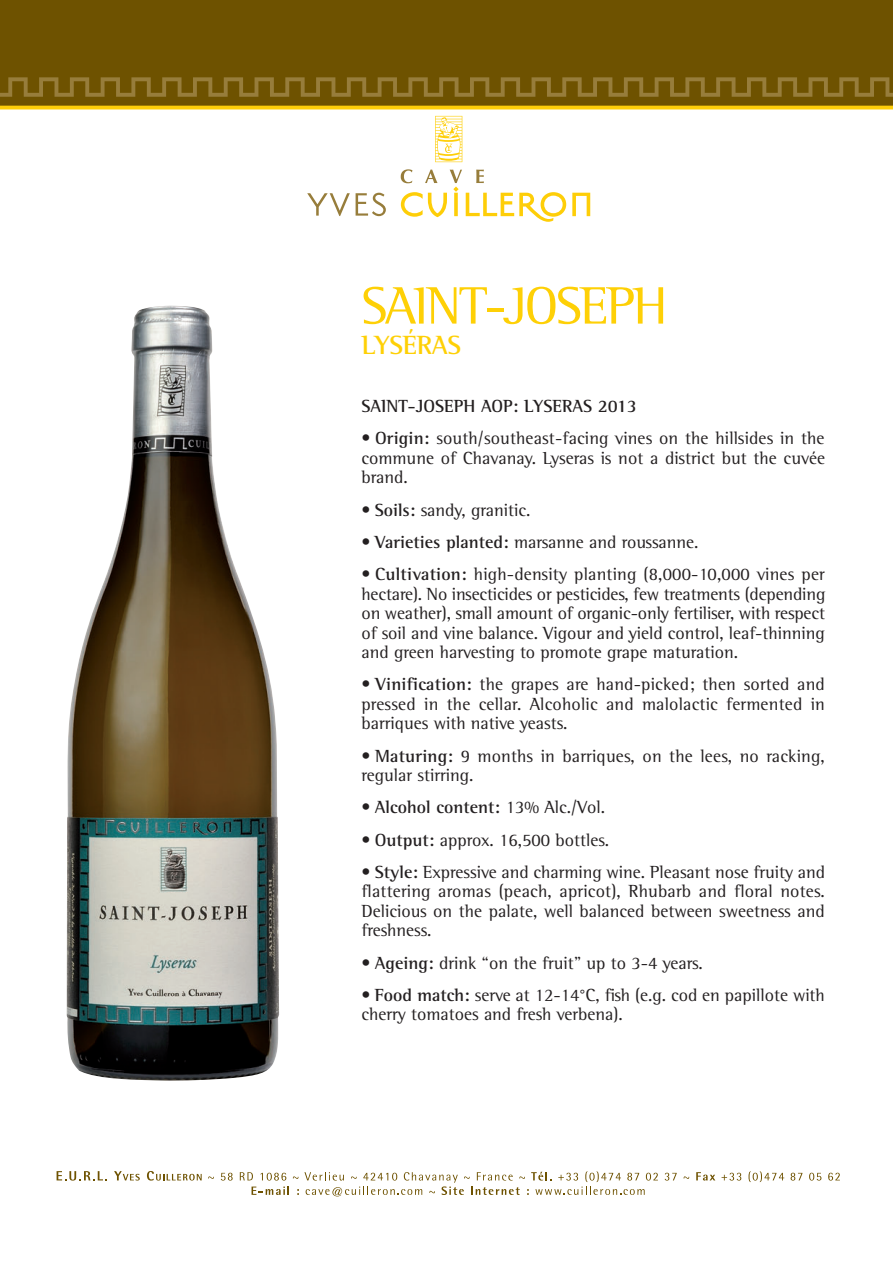
<style>
.page{position:relative;width:893px;height:1263px;background:#fff}
.page>*{position:absolute;margin:0;border:0;box-sizing:border-box;transform-origin:0 0}
.t1{font:54px "AT Rotis Semi Serif";letter-spacing:-.045em;color:#fed006}
.t2{font:700 27px "AT Rotis Semi Serif";letter-spacing:-.015em;color:#fed006}
.t3{font:18px/19.5px "AT Rotis Semi Serif";color:#231f20;text-align:justify}
.t4{font:700 18px "AT Rotis Semi Serif";color:#231f20}
.s1{font-weight:700}
.s2{font-weight:400}
</style>
<div class="page">
<div style="left:0;top:0;width:893px;height:106px;background:#6e5200"></div>
<hr style="left:0;top:106px;width:893px;height:3px;background:#fece08">
<svg style="left:0;top:77px;width:893px;height:20px"></svg>
<svg style="left:57px;top:1171px;width:50px;height:9px"></svg>
<svg style="left:114px;top:1171px;width:26px;height:9px"></svg>
<svg style="left:147px;top:1171px;width:55px;height:9px"></svg>
<svg style="left:208px;top:1176px;width:6px;height:3px"></svg>
<svg style="left:221px;top:1173px;width:12px;height:7px"></svg>
<svg style="left:665px;top:1173px;width:12px;height:7px"></svg>
<svg style="left:684px;top:1176px;width:5px;height:3px"></svg>
<svg style="left:696px;top:1172px;width:19px;height:8px"></svg>
<svg style="left:721px;top:1173px;width:20px;height:7px"></svg>
<svg style="left:749px;top:1171px;width:35px;height:11px"></svg>
<svg style="left:791px;top:1173px;width:11px;height:7px"></svg>
<svg style="left:809px;top:1173px;width:12px;height:7px"></svg>
<svg style="left:828px;top:1173px;width:12px;height:7px"></svg>
<svg style="left:240px;top:1171px;width:418px;height:25px"></svg>
<svg style="left:435px;top:116px;width:27px;height:46px"></svg>
<svg style="left:307px;top:193px;width:43px;height:23px"></svg>
<svg style="left:356px;top:193px;width:30px;height:23px"></svg>
<svg style="left:572px;top:193px;width:18px;height:23px"></svg>
<svg style="left:401px;top:169px;width:165px;height:53px"></svg>
<img style="left:67px;top:306px;width:212px;height:775px">
<h1 class="t1" style="left:361px;top:287px;width:308px">SAINT-JOSEPH</h1>
<h2 class="t2" style="left:361px;top:335px;width:101px">LYSÉRAS</h2>
<p class="t4" style="left:361px;top:400px;width:277px">SAINT-JOSEPH AOP: LYSERAS 2013</p>
<p class="t3" style="left:361px;top:430px;width:465px"><span class="s1">• Origin:</span> south/southeast-facing vines on the hillsides in the commune of Chavanay. Lyseras is not a district but the cuvée brand.</p>
<p class="t3" style="left:361px;top:502px;width:170px"><span class="s1">• Soils:</span> sandy, granitic.</p>
<p class="t3" style="left:361px;top:534px;width:339px"><span class="s1">• Varieties planted:</span> marsanne and roussanne.</p>
<p class="t3" style="left:361px;top:566px;width:465px"><span class="s1">• Cultivation:</span> high-density planting (8,000-10,000 vines per hectare). No insecticides or pesticides, few treatments (depending on weather), small amount of organic-only fertiliser, with respect of soil and vine balance. Vigour and yield control, leaf-thinning and green harvesting to promote grape maturation.</p>
<p class="t3" style="left:361px;top:676px;width:465px"><span class="s1">• Vinification:</span> the grapes are hand-picked; then sorted and pressed in the cellar. Alcoholic and malolactic fermented in barriques with native yeasts.</p>
<p class="t3" style="left:361px;top:748px;width:465px"><span class="s1">• Maturing:</span> 9 months in barriques, on the lees, no racking, regular stirring.</p>
<p class="t4" style="left:361px;top:801px;width:245px">• Alcohol content: <span class="s2">13% Alc./Vol.</span></p>
<p class="t3" style="left:361px;top:832px;width:249px"><span class="s1">• Output:</span> approx. 16,500 bottles.</p>
<p class="t3" style="left:361px;top:864px;width:465px"><span class="s1">• Style:</span> Expressive and charming wine. Pleasant nose fruity and flattering aromas (peach, apricot), Rhubarb and floral notes.<br>Delicious on the palate, well balanced between sweetness and freshness.</p>
<p class="t3" style="left:361px;top:955px;width:343px"><span class="s1">• Ageing:</span> drink “on the fruit” up to 3-4 years.</p>
<p class="t3" style="left:361px;top:987px;width:465px"><span class="s1">• Food match:</span> serve at 12-14°C, fish (e.g. cod en papillote with cherry tomatoes and fresh verbena).</p>
</div>
